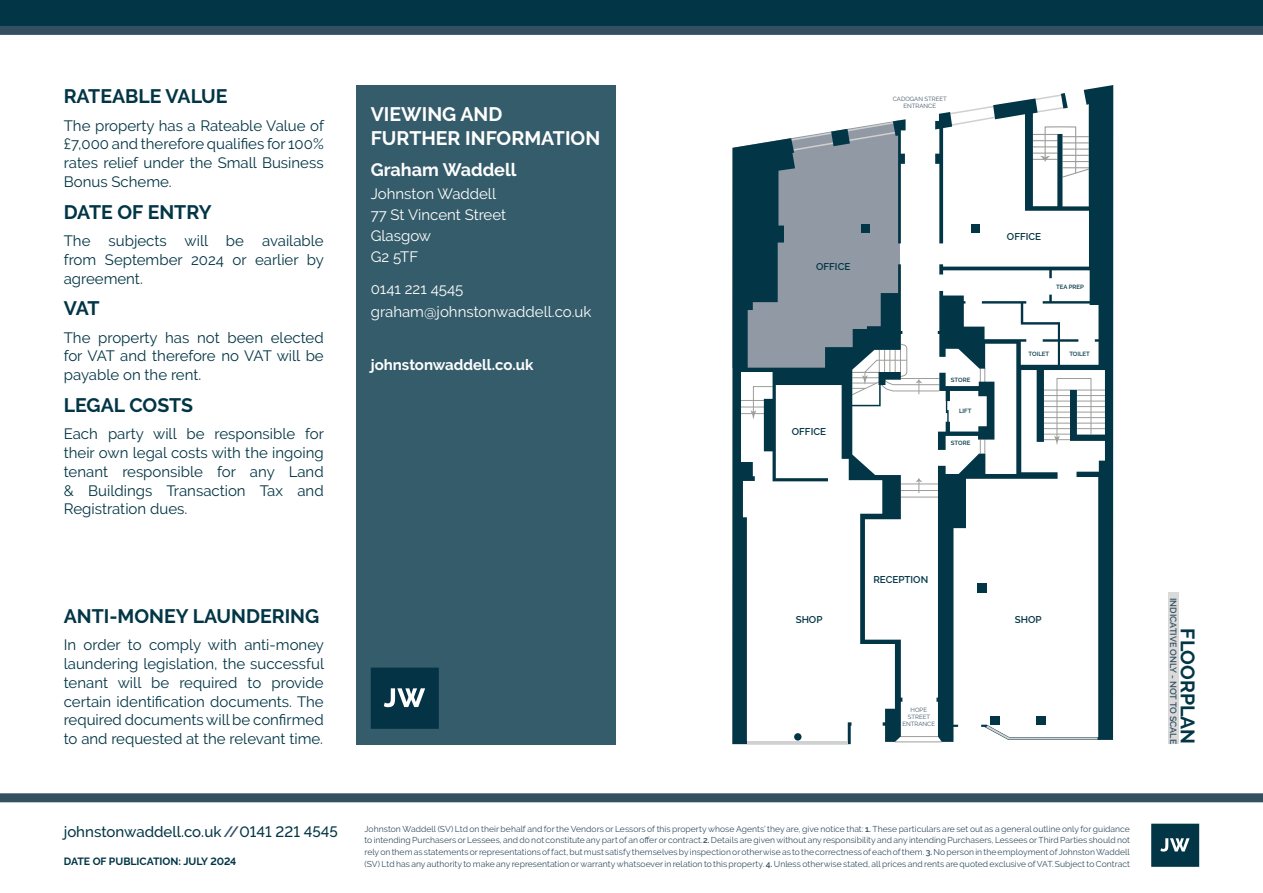
<style>
.page{position:relative;width:1263px;height:893px;background:#fff}
.page>*{position:absolute;margin:0;border:0;box-sizing:border-box;transform-origin:0 0}
._05-COL_HEAD{font:700 19.5px "Raleway";color:#023545}
._05-COL_HEAD-2{font:700 19.5px/23.4px "Raleway";color:#fff}
._06_A__-_BODY_TEXT{font:700 18px "Raleway";color:#fff}
._06_A__-_BODY_TEXT-2{font:15px/18.8px "Raleway";color:#023545;text-align:justify}
._06_A__-_BODY_TEXT-3{font:15px "Raleway";color:#fff}
._00-WEBSITE{font:500 15px "Raleway";color:#023545}
.t1{font:700 15px "Raleway";color:#fff}
._00-PUBLICATION{font:700 10.5px "Raleway";color:#023545}
.t2{font:600 9.9px "Raleway";color:#023545}
._07-SUB_HEAD{font:600 9px "Raleway";color:#344f5f}
._00-NOTE{font:8.55px/11.7px "Raleway";letter-spacing:.005em;color:#344f5f;text-align:justify}
.t3{font:6px/7.2px "Raleway";color:#3e5667;text-align:center}
.t4{font:600 6px "Raleway";color:#023545}
.s1{font-weight:600;color:#344f5f}
.s2{font-weight:600}
</style>
<div class="page">
<hr style="left:895px;top:741px;width:47px;height:1px;background:#9d9d9c">
<hr style="left:900px;top:736px;width:38px;height:1px;background:#9d9d9c">
<hr style="left:901px;top:484px;width:37px;height:1px;background:#9d9d9c">
<hr style="left:901px;top:490px;width:37px;height:1px;background:#9d9d9c">
<hr style="left:901px;top:497px;width:37px;height:1px;background:#9d9d9c">
<svg style="left:915px;top:478px;width:7px;height:15px"></svg>
<svg style="left:936px;top:85px;width:177px;height:657px"></svg>
<div style="left:977px;top:583px;width:9px;height:9px;background:#023545"></div>
<div style="left:1036px;top:716px;width:9px;height:9px;background:#023545"></div>
<div style="left:991px;top:716px;width:9px;height:9px;background:#023545"></div>
<svg style="left:793px;top:105px;width:203px;height:349px"></svg>
<svg style="left:732px;top:138px;width:170px;height:606px"></svg>
<svg style="left:1034px;top:93px;width:34px;height:21px"></svg>
<hr style="left:747px;top:742px;width:101px;height:2px;background:#d0d0d0">
<svg style="left:986px;top:725px;width:111px;height:14px"></svg>
<div style="left:0;top:0;width:1263px;height:30px;background:#023545"></div>
<div style="left:0;top:26px;width:1263px;height:9px;background:#344f5f"></div>
<svg style="left:1151px;top:824px;width:48px;height:43px;background:#1a4857"></svg>
<div style="left:0;top:793px;width:1263px;height:9px;background:#344f5f"></div>
<div style="left:1168px;top:593px;width:10px;height:151px;background:#dadada"></div>
<div style="left:356px;top:85px;width:259px;height:659px;background:#355c6a"></div>
<svg style="left:371px;top:668px;width:68px;height:61px;background:#1a4556"></svg>
<p class="_05-COL_HEAD" style="left:64px;top:85px;width:165px">RATEABLE VALUE</p>
<p class="_06_A__-_BODY_TEXT-2" style="left:64px;top:116px;width:262px">The property has a Rateable Value of £7,000 and therefore qualifies for 100% rates relief under the Small Business Bonus Scheme.</p>
<p class="_05-COL_HEAD" style="left:64px;top:201px;width:149px">DATE OF ENTRY</p>
<p class="_06_A__-_BODY_TEXT-2" style="left:64px;top:231px;width:262px">The subjects will be available from September 2024 or earlier by agreement.</p>
<p class="_05-COL_HEAD" style="left:64px;top:297px;width:37px">VAT</p>
<p class="_06_A__-_BODY_TEXT-2" style="left:64px;top:328px;width:261px">The property has not been elected for VAT and therefore no VAT will be payable on the rent.</p>
<p class="_05-COL_HEAD" style="left:64px;top:394px;width:131px">LEGAL COSTS</p>
<p class="_06_A__-_BODY_TEXT-2" style="left:64px;top:425px;width:262px">Each party will be responsible for their own legal costs with the ingoing tenant responsible for any Land &amp; Buildings Transaction Tax and Registration dues.</p>
<p class="_05-COL_HEAD" style="left:64px;top:605px;width:257px">ANTI-MONEY LAUNDERING</p>
<p class="_06_A__-_BODY_TEXT-2" style="left:64px;top:636px;width:262px">In order to comply with anti-money laundering legislation, the successful tenant will be required to provide certain identification documents. The required documents will be confirmed to and requested at the relevant time.</p>
<p class="_05-COL_HEAD-2" style="left:371px;top:103px;width:231px">VIEWING AND<br>FURTHER INFORMATION</p>
<p class="_06_A__-_BODY_TEXT" style="left:371px;top:160px;width:147px">Graham Waddell</p>
<p class="_06_A__-_BODY_TEXT-3" style="left:371px;top:185px;width:127px">Johnston Waddell</p>
<p class="_06_A__-_BODY_TEXT-3" style="left:371px;top:206px;width:137px">77 St Vincent Street</p>
<p class="_06_A__-_BODY_TEXT-3" style="left:371px;top:227px;width:62px">Glasgow</p>
<p class="_06_A__-_BODY_TEXT-3" style="left:371px;top:248px;width:49px">G2 5TF</p>
<p class="_06_A__-_BODY_TEXT-3" style="left:371px;top:279px;width:94px">0141 221 4545</p>
<p class="_06_A__-_BODY_TEXT-3" style="left:371px;top:303px;width:222px">graham@johnstonwaddell.co.uk</p>
<p class="t1" style="left:371px;top:356px;width:164px">johnstonwaddell.co.uk</p>
<p class="t3" style="left:893px;top:95px;width:56px">CADOGAN STREET<br>ENTRANCE</p>
<p class="t2" style="left:816px;top:261px;width:36px">OFFICE</p>
<p class="t2" style="left:792px;top:425px;width:36px">OFFICE</p>
<p class="t4" style="left:951px;top:376px;width:21px">STORE</p>
<p class="t4" style="left:959px;top:408px;width:14px">LIFT</p>
<p class="t4" style="left:951px;top:440px;width:21px">STORE</p>
<p class="t2" style="left:1007px;top:231px;width:36px">OFFICE</p>
<p class="t4" style="left:1056px;top:283px;width:29px">TEA PREP</p>
<p class="t4" style="left:1029px;top:350px;width:22px">TOILET</p>
<p class="t4" style="left:1069px;top:350px;width:22px">TOILET</p>
<p class="t2" style="left:873px;top:574px;width:56px">RECEPTION</p>
<p class="t2" style="left:796px;top:614px;width:28px">SHOP</p>
<p class="t2" style="left:1015px;top:614px;width:28px">SHOP</p>
<p class="t3" style="left:902px;top:706px;width:34px">HOPE<br>STREET<br>ENTRANCE</p>
<p class="_00-WEBSITE" style="left:64px;top:823px;width:275px">johnstonwaddell.co.uk <span class="s1">//</span> 0141 221 4545</p>
<p class="_00-NOTE" style="left:364px;top:823px;width:767px">Johnston Waddell (SV) Ltd on their behalf and for the Vendors or Lessors of this property whose Agents’ they are, give notice that: <span class="s2">1.</span> These particulars are set out as a general outline only for guidance to intending Purchasers or Lessees, and do not constitute any part of an offer or contract.<span class="s2">2.</span> Details are given without any responsibility and any intending Purchasers, Lessees or Third Parties should not rely on them as statements or representations of fact, but must satisfy themselves by inspection or otherwise as to the correctness of each of them. <span class="s2">3.</span> No person in the employment of Johnston Waddell</p>
<p class="_00-PUBLICATION" style="left:64px;top:856px;width:174px">DATE OF PUBLICATION: JULY 2024</p>
<p class="_00-NOTE" style="left:364px;top:858px;width:767px">(SV) Ltd has any authority to make any representation or warranty whatsoever in relation to this property. <span class="s2">4.</span> Unless otherwise stated, all prices and rents are quoted exclusive of VAT. Subject to Contract</p>
<p class="_07-SUB_HEAD" style="left:1178px;top:598px;width:148px;rotate:90deg">INDICATIVE ONLY - NOT TO SCALE</p>
<p class="_05-COL_HEAD" style="left:1199px;top:628px;width:117px;rotate:90deg">FLOORPLAN</p>
</div>
